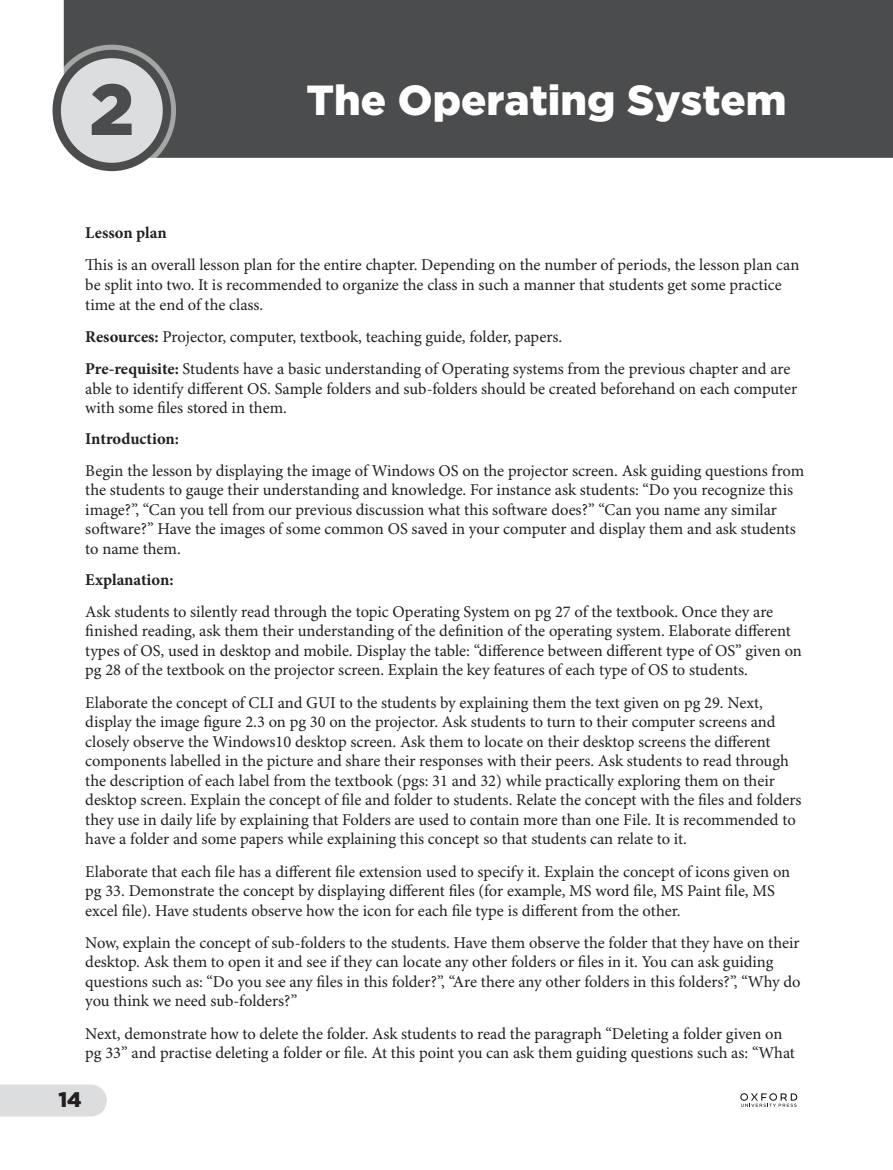
<style>
.page{position:relative;width:893px;height:1170px;background:#fff}
.page>*{position:absolute;margin:0;border:0;box-sizing:border-box;transform-origin:0 0}
.Chapter_No_DA{font:900 72px "Gotham";color:#4b4c4d}
.Chapter_Head_DA{font:900 42px "Gotham";color:#fff}
.t1{font:900 21px "Gotham";color:#231f20}
.Body_Text_TG{font:16.5px/19.5px "Minion Pro";color:#231f20}
.Heading_1_TG{font:700 16.5px "Minion Pro";letter-spacing:-.005em;color:#231f20}
.s1{font-weight:700}
</style>
<div class="page">
<svg style="left:0;top:1084px;width:107px;height:32px;background:#dedfe0"></svg>
<div style="left:58px;top:1091px;width:38px;height:17px;background:#dcdddf"></div>
<svg style="left:740px;top:1093px;width:57px;height:13px"></svg>
<div style="left:64px;top:0;width:829px;height:158px;background:#4b4c4d"></div>
<svg style="left:48px;top:45px;width:128px;height:131px"></svg>
<div style="left:57px;top:54px;width:110px;height:113px;background:#dcdddf;border-radius:50%"></div>
<div style="left:53px;top:50px;width:118px;height:121px;border:8px solid #4b4c4d;border-radius:50%"></div>
<div style="left:64px;top:61px;width:96px;height:98px;border:2px solid #dcdddf;border-radius:50%"></div>
<p class="Chapter_No_DA" style="left:89px;top:68px;width:46px">2</p>
<p class="Chapter_Head_DA" style="left:306px;top:76px;width:482px">The Operating System</p>
<p class="Heading_1_TG" style="left:85px;top:221px;width:83px">Lesson plan</p>
<p class="Body_Text_TG" style="left:85px;top:256px;width:716px">This is an overall lesson plan for the entire chapter. Depending on the number of periods, the lesson plan can be split into two. It is recommended to organize the class in such a manner that students get some practice time at the end of the class.</p>
<p class="Body_Text_TG" style="left:85px;top:327px;width:478px"><span class="s1">Resources:</span> Projector, computer, textbook, teaching guide, folder, papers.</p>
<p class="Body_Text_TG" style="left:85px;top:359px;width:713px"><span class="s1">Pre-requisite:</span> Students have a basic understanding of Operating systems from the previous chapter and are able to identify different OS. Sample folders and sub-folders should be created beforehand on each computer with some files stored in them.</p>
<p class="Heading_1_TG" style="left:85px;top:426px;width:95px">Introduction:</p>
<p class="Body_Text_TG" style="left:85px;top:461px;width:720px">Begin the lesson by displaying the image of Windows OS on the projector screen. Ask guiding questions from the students to gauge their understanding and knowledge. For instance ask students: “Do you recognize this image?”, “Can you tell from our previous discussion what this software does?” “Can you name any similar software?” Have the images of some common OS saved in your computer and display them and ask students to name them.</p>
<p class="Heading_1_TG" style="left:85px;top:567px;width:90px">Explanation:</p>
<p class="Body_Text_TG" style="left:85px;top:602px;width:718px">Ask students to silently read through the topic Operating System on pg 27 of the textbook. Once they are finished reading, ask them their understanding of the definition of the operating system. Elaborate different types of OS, used in desktop and mobile. Display the table: “difference between different type of OS” given on pg 28 of the textbook on the projector screen. Explain the key features of each type of OS to students.</p>
<p class="Body_Text_TG" style="left:85px;top:693px;width:718px">Elaborate the concept of CLI and GUI to the students by explaining them the text given on pg 29. Next, display the image figure 2.3 on pg 30 on the projector. Ask students to turn to their computer screens and closely observe the Windows10 desktop screen. Ask them to locate on their desktop screens the different components labelled in the picture and share their responses with their peers. Ask students to read through the description of each label from the textbook (pgs: 31 and 32) while practically exploring them on their desktop screen. Explain the concept of file and folder to students. Relate the concept with the files and folders they use in daily life by explaining that Folders are used to contain more than one File. It is recommended to have a folder and some papers while explaining this concept so that students can relate to it.</p>
<p class="Body_Text_TG" style="left:85px;top:862px;width:706px">Elaborate that each file has a different file extension used to specify it. Explain the concept of icons given on pg 33. Demonstrate the concept by displaying different files (for example, MS word file, MS Paint file, MS excel file). Have students observe how the icon for each file type is different from the other.</p>
<p class="Body_Text_TG" style="left:85px;top:933px;width:717px">Now, explain the concept of sub-folders to the students. Have them observe the folder that they have on their desktop. Ask them to open it and see if they can locate any other folders or files in it. You can ask guiding questions such as: “Do you see any files in this folder?”, “Are there any other folders in this folders?”, “Why do you think we need sub-folders?”</p>
<p class="Body_Text_TG" style="left:85px;top:1024px;width:711px">Next, demonstrate how to delete the folder. Ask students to read the paragraph “Deleting a folder given on pg 33” and practise deleting a folder or file. At this point you can ask them guiding questions such as: “What</p>
<p class="t1" style="left:58px;top:1087px;width:25px">14</p>
</div>
